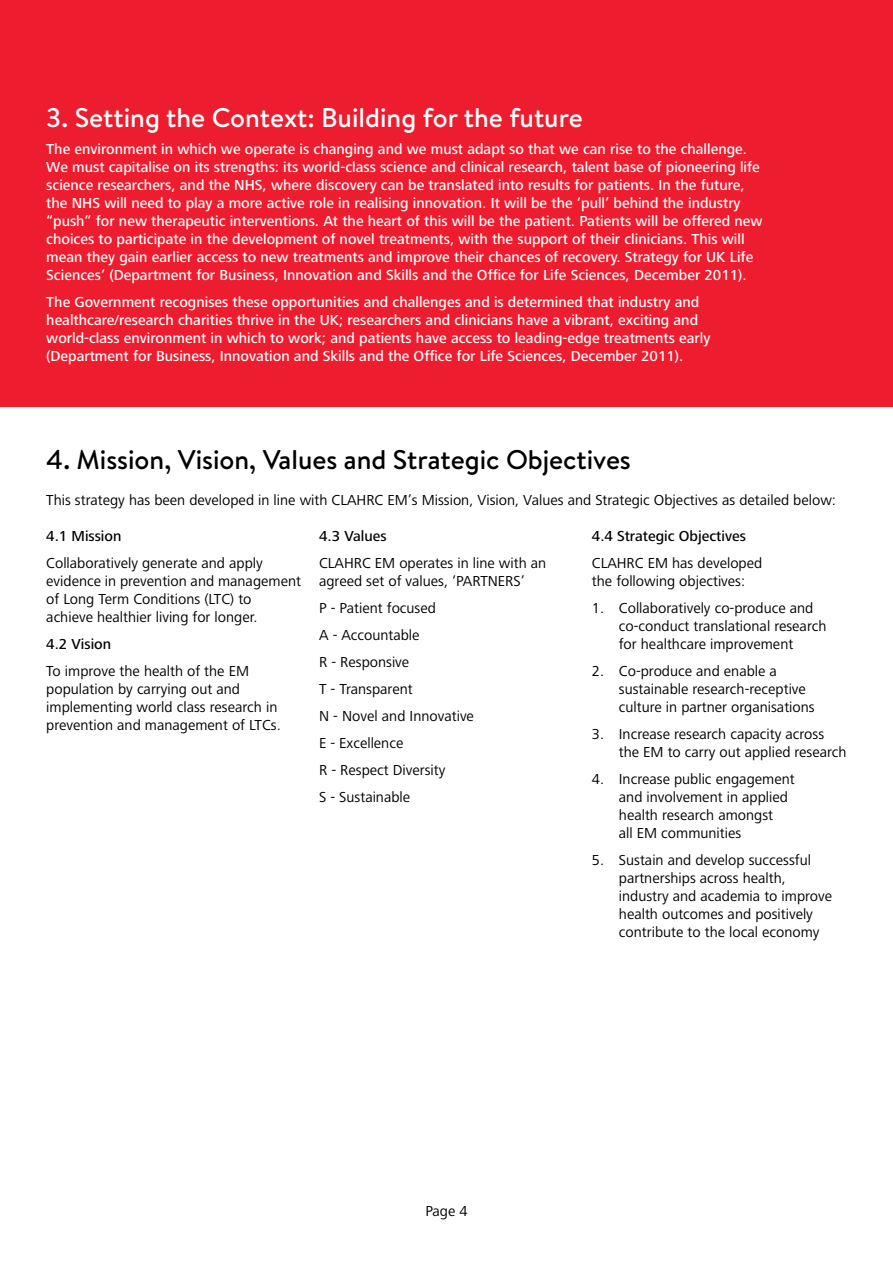
<style>
.page{position:relative;width:893px;height:1263px;background:#fff}
.page>*{position:absolute;margin:0;border:0;box-sizing:border-box;transform-origin:0 0}
.t1{font:500 27px "Brandon Text";color:#000}
.t2{font:500 27px "Brandon Text";color:#fff}
.t3{font:500 15px/18px "Frutiger Next LT";color:#fff}
.t4{font:15px/18px "Frutiger Next LT";color:#000}
.t5{font:500 15px "Frutiger Next LT";color:#000}
</style>
<div class="page">
<div style="left:0;top:0;width:893px;height:406px;background:#ed1c2e"></div>
<h1 class="t2" style="left:46px;top:99px;width:538px">3. Setting the Context: Building for the future</h1>
<p class="t3" style="left:46px;top:140px;width:718px">The environment in which we operate is changing and we must adapt so that we can rise to the challenge.<br>We must capitalise on its strengths: its world-class science and clinical research, talent base of pioneering life science researchers, and the NHS, where discovery can be translated into results for patients. In the future, the NHS will need to play a more active role in realising innovation. It will be the ‘pull’ behind the industry “push” for new therapeutic interventions. At the heart of this will be the patient. Patients will be offered new choices to participate in the development of novel treatments, with the support of their clinicians. This will mean they gain earlier access to new treatments and improve their chances of recovery. Strategy for UK Life Sciences’ (Department for Business, Innovation and Skills and the Office for Life Sciences, December 2011).</p>
<p class="t3" style="left:46px;top:293px;width:666px">The Government recognises these opportunities and challenges and is determined that industry and healthcare/research charities thrive in the UK; researchers and clinicians have a vibrant, exciting and world-class environment in which to work; and patients have access to leading-edge treatments early (Department for Business, Innovation and Skills and the Office for Life Sciences, December 2011).</p>
<h1 class="t1" style="left:46px;top:441px;width:586px">4. Mission, Vision, Values and Strategic Objectives</h1>
<p class="t4" style="left:46px;top:491px;width:791px">This strategy has been developed in line with CLAHRC EM’s Mission, Vision, Values and Strategic Objectives as detailed below:</p>
<p class="t5" style="left:46px;top:528px;width:77px">4.1 Mission</p>
<p class="t4" style="left:46px;top:554px;width:256px">Collaboratively generate and apply evidence in prevention and management of Long Term Conditions (LTC) to achieve healthier living for longer.</p>
<p class="t5" style="left:46px;top:636px;width:66px">4.2 Vision</p>
<p class="t4" style="left:46px;top:662px;width:236px">To improve the health of the EM population by carrying out and implementing world class research in prevention and management of LTCs.</p>
<p class="t5" style="left:319px;top:528px;width:69px">4.3 Values</p>
<p class="t4" style="left:319px;top:554px;width:229px">CLAHRC EM operates in line with an agreed set of values, ‘PARTNERS’</p>
<p class="t4" style="left:319px;top:595px;width:156px;line-height:27px">P - Patient focused<br>A - Accountable<br>R - Responsive<br>T - Transparent<br>N - Novel and Innovative<br>E - Excellence<br>R - Respect Diversity<br>S - Sustainable</p>
<p class="t5" style="left:592px;top:528px;width:155px">4.4 Strategic Objectives</p>
<p class="t4" style="left:592px;top:554px;width:172px">CLAHRC EM has developed the following objectives:</p>
<p class="t4" style="left:619px;top:599px;width:209px;text-indent:-27px">1. Collaboratively co-produce and co-conduct translational research for healthcare improvement</p>
<p class="t4" style="left:619px;top:662px;width:197px;text-indent:-27px">2. Co-produce and enable a sustainable research-receptive culture in partner organisations</p>
<p class="t4" style="left:619px;top:725px;width:229px;text-indent:-27px">3. Increase research capacity across the EM to carry out applied research</p>
<p class="t4" style="left:619px;top:770px;width:177px;text-indent:-27px">4. Increase public engagement and involvement in applied health research amongst<br>all EM communities</p>
<p class="t4" style="left:619px;top:851px;width:215px;text-indent:-27px">5. Sustain and develop successful partnerships across health, industry and academia to improve health outcomes and positively contribute to the local economy</p>
<p class="t4" style="left:425px;top:1202px;width:44px">Page 4</p>
</div>
